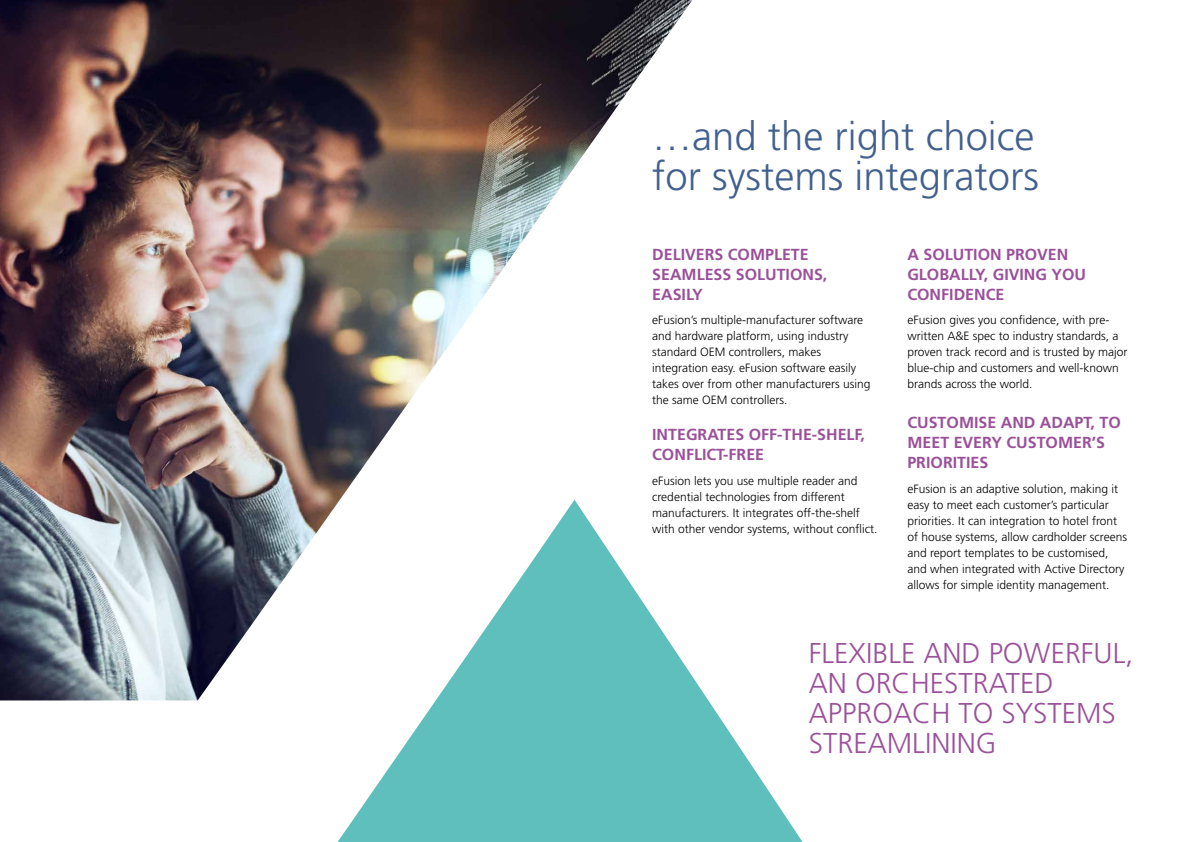
<style>
.page{position:relative;width:1191px;height:842px;background:#fff}
.page>*{position:absolute;margin:0;border:0;box-sizing:border-box;transform-origin:0 0}
.t1{font:300 40px/40px "Frutiger";color:#42608e}
.t2{font:300 28.6px/30.1px "Frutiger";color:#9b509a}
.t3{font:700 16px/20px "Frutiger";color:#9b509a}
.t4{font:300 12px/16px "Frutiger";color:#000}
</style>
<div class="page">
<svg style="left:148px;top:700px;width:655px;height:142px;fill:#5ebfbc"></svg>
<img style="left:0;top:0;width:692px;height:700px">
<h1 class="t1" style="left:652px;top:117px;width:388px">…and the right choice for systems integrators</h1>
<h3 class="t3" style="left:652px;top:244px;width:177px">DELIVERS COMPLETE<br>SEAMLESS SOLUTIONS,<br>EASILY</h3>
<p class="t4" style="left:652px;top:312px;width:220px">eFusion’s multiple-manufacturer software and hardware platform, using industry standard OEM controllers, makes integration easy. eFusion software easily takes over from other manufacturers using the same OEM controllers.</p>
<h3 class="t3" style="left:652px;top:424px;width:214px">INTEGRATES OFF-THE-SHELF,<br>CONFLICT-FREE</h3>
<p class="t4" style="left:652px;top:472px;width:227px">eFusion lets you use multiple reader and credential technologies from different manufacturers. It integrates off-the-shelf with other vendor systems, without conflict.</p>
<h3 class="t3" style="left:907px;top:244px;width:180px">A SOLUTION PROVEN<br>GLOBALLY, GIVING YOU<br>CONFIDENCE</h3>
<p class="t4" style="left:907px;top:312px;width:222px">eFusion gives you confidence, with pre&shy;written A&amp;E spec to industry standards, a proven track record and is trusted by major blue-chip and customers and well-known brands across the world.</p>
<h3 class="t3" style="left:907px;top:412px;width:215px">CUSTOMISE AND ADAPT, TO<br>MEET EVERY CUSTOMER’S<br>PRIORITIES</h3>
<p class="t4" style="left:907px;top:480px;width:221px">eFusion is an adaptive solution, making it easy to meet each customer’s particular priorities. It can integration to hotel front of house systems, allow cardholder screens and report templates to be customised, and when integrated with Active Directory allows for simple identity management.</p>
<h2 class="t2" style="left:809px;top:638px;width:326px">FLEXIBLE AND POWERFUL,<br>AN ORCHESTRATED<br>APPROACH TO SYSTEMS<br>STREAMLINING</h2>
</div>
